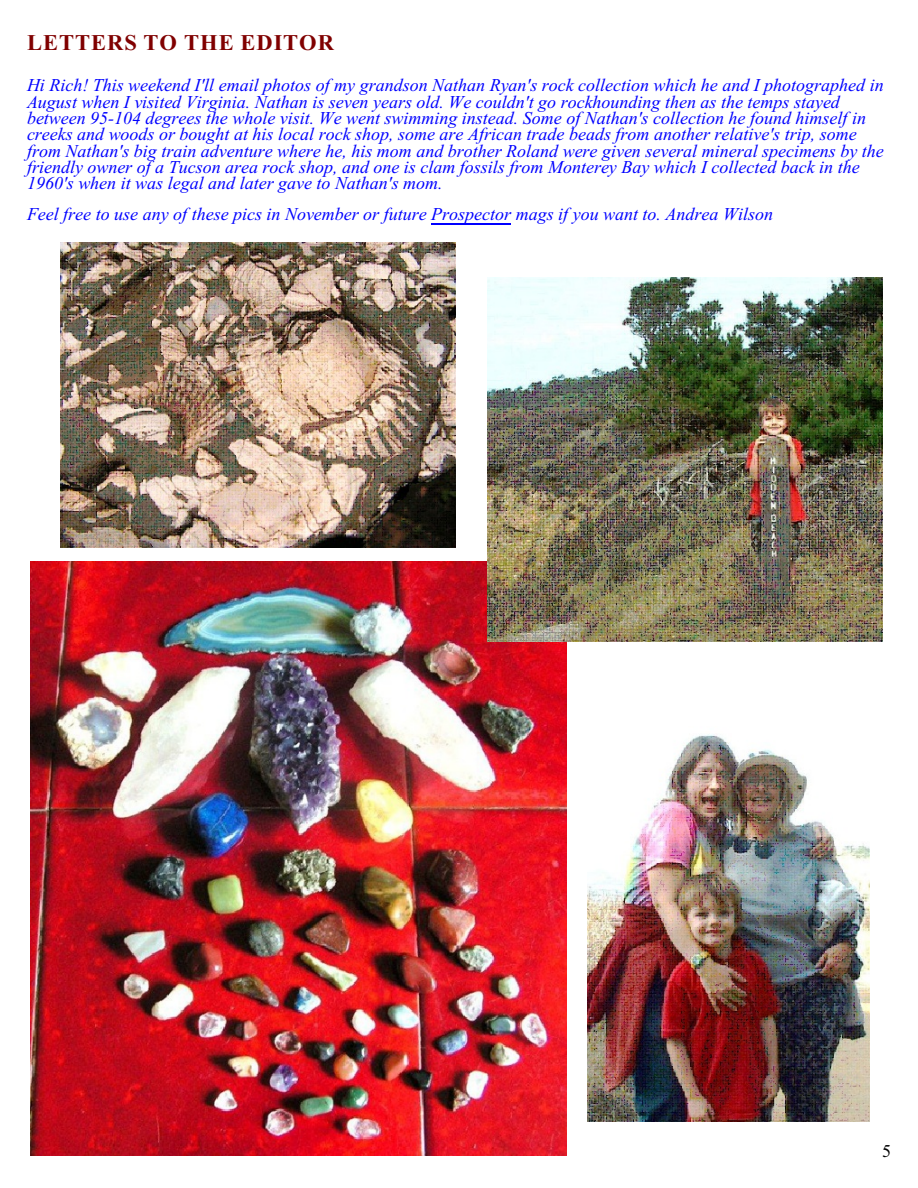
<style>
.page{position:relative;width:918px;height:1188px;background:#fff}
.page>*{position:absolute;margin:0;border:0;box-sizing:border-box;transform-origin:0 0}
.t1{font:700 22.5px "Times New Roman";letter-spacing:.045em;color:#800000}
.t2{font:italic 18px/16.4px "Times New Roman";color:#00f}
.t3{font:18px "Times New Roman";color:#000}
</style>
<div class="page">
<img style="left:31px;top:561px;width:535px;height:594px">
<hr style="left:431px;top:223px;width:80px;height:1px;background:#00f">
<img style="left:60px;top:242px;width:396px;height:306px">
<img style="left:588px;top:734px;width:282px;height:388px">
<img style="left:487px;top:277px;width:396px;height:364px">
<p class="t1" style="left:27px;top:35px;width:308px">LETTERS TO THE EDITOR</p>
<p class="t2" style="left:27px;top:79px;width:858px">Hi Rich! This weekend I'll email photos of my grandson Nathan Ryan's rock collection which he and I photographed in August when I visited Virginia. Nathan is seven years old. We couldn't go rockhounding then as the temps stayed between 95-104 degrees the whole visit. We went swimming instead. Some of Nathan's collection he found himself in creeks and woods or bought at his local rock shop, some are African trade beads from another relative's trip, some from Nathan's big train adventure where he, his mom and brother Roland were given several mineral specimens by the friendly owner of a Tucson area rock shop, and one is clam fossils from Monterey Bay which I collected back in the 1960's when it was legal and later gave to Nathan's mom.</p>
<p class="t2" style="left:27px;top:208px;width:748px">Feel free to use any of these pics in November or future Prospector mags if you want to. Andrea Wilson</p>
<p class="t3" style="left:882px;top:1144px;width:10px">5</p>
</div>
